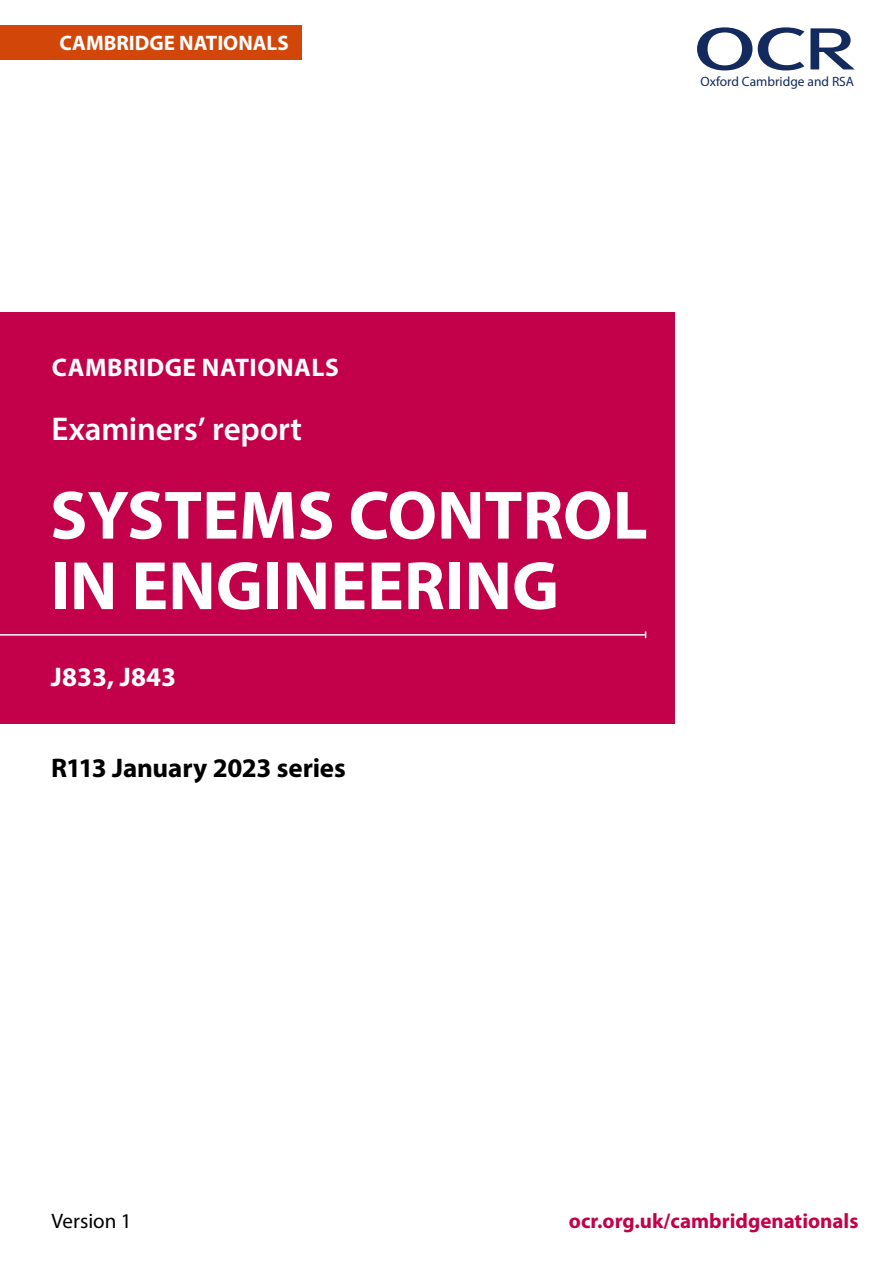
<style>
.page{position:relative;width:893px;height:1263px;background:#fff}
.page>*{position:absolute;margin:0;border:0;box-sizing:border-box;transform-origin:0 0}
.t1{font:700 69px/70.5px "Myriad Pro";color:#fff}
.t2{font:600 33px "Myriad Pro";letter-spacing:-.01em;color:#fff}
.Cover_main{font:700 27px "Myriad Pro";letter-spacing:-.01em;color:#000}
.t3{font:700 27px "Myriad Pro";color:#fff}
.t4{font:700 25.5px "Myriad Pro";letter-spacing:.02em;color:#fff}
.t5{font:700 21px "Myriad Pro";color:#c3014a}
.t6{font:700 21px "Myriad Pro";color:#fff}
.t7{font:21px "Myriad Pro";color:#000}
.t8{font:13.5px "Myriad Pro";color:#132a5e}
</style>
<div class="page">
<svg style="left:697px;top:27px;width:55px;height:43px"></svg>
<svg style="left:810px;top:28px;width:44px;height:41px"></svg>
<svg style="left:758px;top:27px;width:46px;height:43px"></svg>
<div style="left:0;top:26px;width:302px;height:34px;background:#d2460a"></div>
<div style="left:0;top:313px;width:675px;height:411px;background:#c3014a"></div>
<hr style="left:0;top:634px;width:646px;height:2px;background:#fff">
<p class="t6" style="left:60px;top:29px;width:231px">CAMBRIDGE NATIONALS</p>
<p class="t8" style="left:700px;top:73px;width:155px">Oxford Cambridge and RSA</p>
<p class="t4" style="left:52px;top:350px;width:288px">CAMBRIDGE NATIONALS</p>
<p class="t2" style="left:52px;top:408px;width:252px">Examiners’ report</p>
<p class="t1" style="left:50px;top:478px;width:599px">SYSTEMS CONTROL<br>IN ENGINEERING</p>
<p class="t3" style="left:51px;top:659px;width:127px">J833, J843</p>
<p class="Cover_main" style="left:51px;top:750px;width:296px">R113 January 2023 series</p>
<p class="t7" style="left:52px;top:1208px;width:82px">Version 1</p>
<p class="t5" style="left:569px;top:1207px;width:291px">ocr.org.uk/cambridgenationals</p>
</div>
